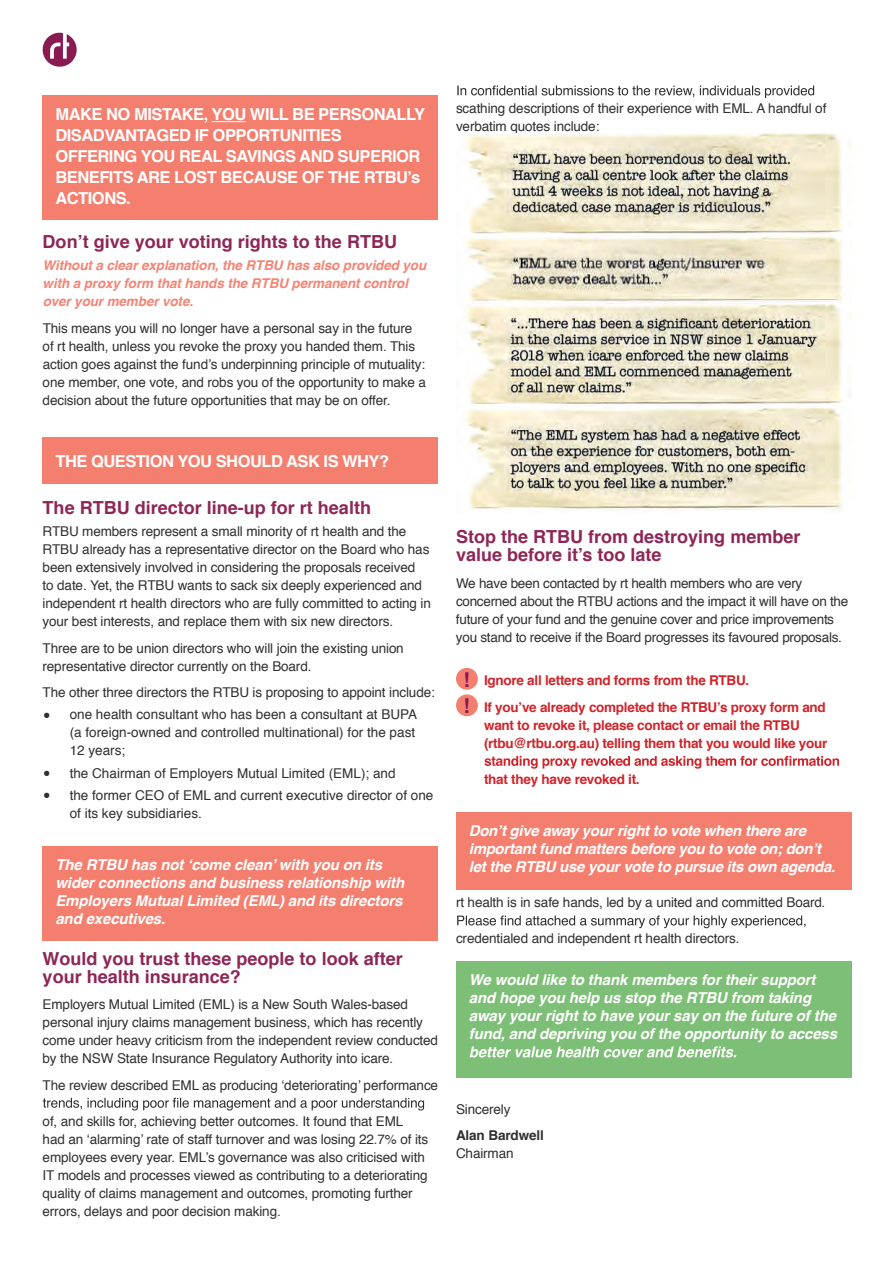
<style>
.page{position:relative;width:894px;height:1263px;background:#fff}
.page>*{position:absolute;margin:0;border:0;box-sizing:border-box;transform-origin:0 0}
.t1{font:700 18px/18px "Helvetica";color:#8e2657}
.t2{font:700 16.5px/21px "Helvetica";letter-spacing:-.03em;color:#fff}
.t3{font:italic 700 15px/18px "Helvetica";letter-spacing:-.01em;color:#fff}
.t4{font:13.5px/18px "Helvetica";letter-spacing:-.01em;color:#312f30}
.t5{font:700 13.5px/26.5px "Helvetica";letter-spacing:-.02em;color:#d1232a}
.t6{font:italic 700 13.5px/18px "Helvetica";letter-spacing:-.01em;color:#f48575}
.t7{font:700 13.5px "Helvetica";letter-spacing:-.01em;color:#312f30}
.s1{font-size:24px}
.s2{font-size:20.55px;color:#891a52}
</style>
<div class="page">
<div style="left:43px;top:95px;width:395px;height:125px;background:#f47f6f"></div>
<hr style="left:211px;top:121px;width:35px;height:1px;background:#fff">
<div style="left:43px;top:437px;width:395px;height:46px;background:#f47f6f"></div>
<div style="left:43px;top:846px;width:395px;height:94px;background:#f47f6f"></div>
<svg style="left:43px;top:1098px;width:381px;height:12px"></svg>
<svg style="left:457px;top:85px;width:356px;height:13px"></svg>
<img style="left:465px;top:134px;width:385px;height:169px">
<img style="left:465px;top:305px;width:385px;height:205px">
<div style="left:456px;top:668px;width:21px;height:22px;background:#f47f6f;border-radius:50%"></div>
<div style="left:456px;top:694px;width:21px;height:22px;background:#f47f6f;border-radius:50%"></div>
<svg style="left:484px;top:756px;width:354px;height:13px"></svg>
<div style="left:456px;top:812px;width:394px;height:77px;background:#f47f6f"></div>
<svg style="left:457px;top:915px;width:348px;height:13px"></svg>
<div style="left:456px;top:961px;width:394px;height:117px;background:#7dbf76"></div>
<svg style="left:469px;top:1046px;width:267px;height:12px"></svg>
<svg style="left:42px;top:33px;width:35px;height:34px"></svg>
<p class="t2" style="left:55px;top:104px;width:371px">MAKE NO MISTAKE, YOU WILL BE PERSONALLY<br>DISADVANTAGED IF OPPORTUNITIES<br>OFFERING YOU REAL SAVINGS AND SUPERIOR<br>BENEFITS ARE LOST BECAUSE OF THE RTBU’s<br>ACTIONS.</p>
<h1 class="t1" style="left:43px;top:233px;width:356px">Don’t give your voting rights to the RTBU</h1>
<p class="t6" style="left:43px;top:256px;width:385px">Without a clear explanation, the RTBU has also provided you with a proxy form that hands the RTBU permanent control over your member vote.</p>
<p class="t4" style="left:43px;top:319px;width:384px">This means you will no longer have a personal say in the future of rt health, unless you revoke the proxy you handed them. This action goes against the fund’s underpinning principle of mutuality: one member, one vote, and robs you of the opportunity to make a decision about the future opportunities that may be on offer.</p>
<p class="t4" style="left:456px;top:100px;width:372px">scathing descriptions of their experience with EML. A handful of verbatim quotes include:</p>
<p class="t2" style="left:55px;top:451px;width:335px">THE QUESTION YOU SHOULD ASK IS WHY?</p>
<h1 class="t1" style="left:43px;top:499px;width:330px">The RTBU director line-up for rt health</h1>
<p class="t4" style="left:43px;top:523px;width:389px">RTBU members represent a small minority of rt health and the RTBU already has a representative director on the Board who has been extensively involved in considering the proposals received<br>to date. Yet, the RTBU wants to sack six deeply experienced and independent rt health directors who are fully committed to acting in your best interests, and replace them with six new directors.</p>
<p class="t4" style="left:43px;top:639px;width:362px">Three are to be union directors who will join the existing union representative director currently on the Board.</p>
<p class="t4" style="left:43px;top:684px;width:393px">The other three directors the RTBU is proposing to appoint include:</p>
<p class="t4" style="left:70px;top:706px;width:349px;text-indent:-27px"><span class="s1">•</span> one health consultant who has been a consultant at BUPA (a foreign-owned and controlled multinational) for the past<br>12 years;</p>
<p class="t4" style="left:43px;top:764px;width:354px"><span class="s1">•</span> the Chairman of Employers Mutual Limited (EML); and</p>
<p class="t4" style="left:70px;top:787px;width:365px;text-indent:-27px"><span class="s1">•</span> the former CEO of EML and current executive director of one of its key subsidiaries.</p>
<p class="t3" style="left:55px;top:856px;width:350px">The RTBU has not ‘come clean’ with you on its wider connections and business relationship with Employers Mutual Limited (EML) and its directors and executives.</p>
<h1 class="t1" style="left:43px;top:949px;width:361px">Would you trust these people to look after your health insurance?</h1>
<p class="t4" style="left:43px;top:996px;width:397px">Employers Mutual Limited (EML) is a New South Wales-based personal injury claims management business, which has recently come under heavy criticism from the independent review conducted by the NSW State Insurance Regulatory Authority into icare.</p>
<p class="t4" style="left:43px;top:1076px;width:397px">The review described EML as producing ‘deteriorating’ performance</p>
<p class="t4" style="left:43px;top:1112px;width:387px">of, and skills for, achieving better outcomes. It found that EML had an ‘alarming’ rate of staff turnover and was losing 22.7% of its employees every year. EML’s governance was also criticised with IT models and processes viewed as contributing to a deteriorating quality of claims management and outcomes, promoting further errors, delays and poor decision making.</p>
<h1 class="t1" style="left:456px;top:528px;width:346px">Stop the RTBU from destroying member value before it’s too late</h1>
<p class="t4" style="left:455px;top:574px;width:393px">We have been contacted by rt health members who are very concerned about the RTBU actions and the impact it will have on the future of your fund and the genuine cover and price improvements you stand to receive if the Board progresses its favoured proposals.</p>
<p class="t5" style="left:463px;top:667px;width:364px"><span class="s2">!</span> Ignore all letters and forms from the RTBU.<br><span class="s2">!</span> If you’ve already completed the RTBU’s proxy form and</p>
<p class="t5" style="left:484px;top:716px;width:345px;line-height:18px">want to revoke it, please contact or email the RTBU (rtbu@rtbu.org.au) telling them that you would like your</p>
<p class="t5" style="left:484px;top:766px;width:157px">that they have revoked it.</p>
<p class="t3" style="left:468px;top:822px;width:368px">Don’t give away your right to vote when there are important fund matters before you to vote on; don’t let the RTBU use your vote to pursue its own agenda.</p>
<p class="t4" style="left:456px;top:894px;width:370px">rt health is in safe hands, led by a united and committed Board.</p>
<p class="t4" style="left:456px;top:930px;width:285px">credentialed and independent rt health directors.</p>
<p class="t3" style="left:468px;top:971px;width:369px">We would like to thank members for their support and hope you help us stop the RTBU from taking away your right to have your say on the future of the fund, and depriving you of the opportunity to access</p>
<p class="t4" style="left:456px;top:1100px;width:56px">Sincerely</p>
<p class="t7" style="left:456px;top:1125px;width:89px">Alan Bardwell</p>
<p class="t4" style="left:456px;top:1145px;width:59px">Chairman</p>
</div>
